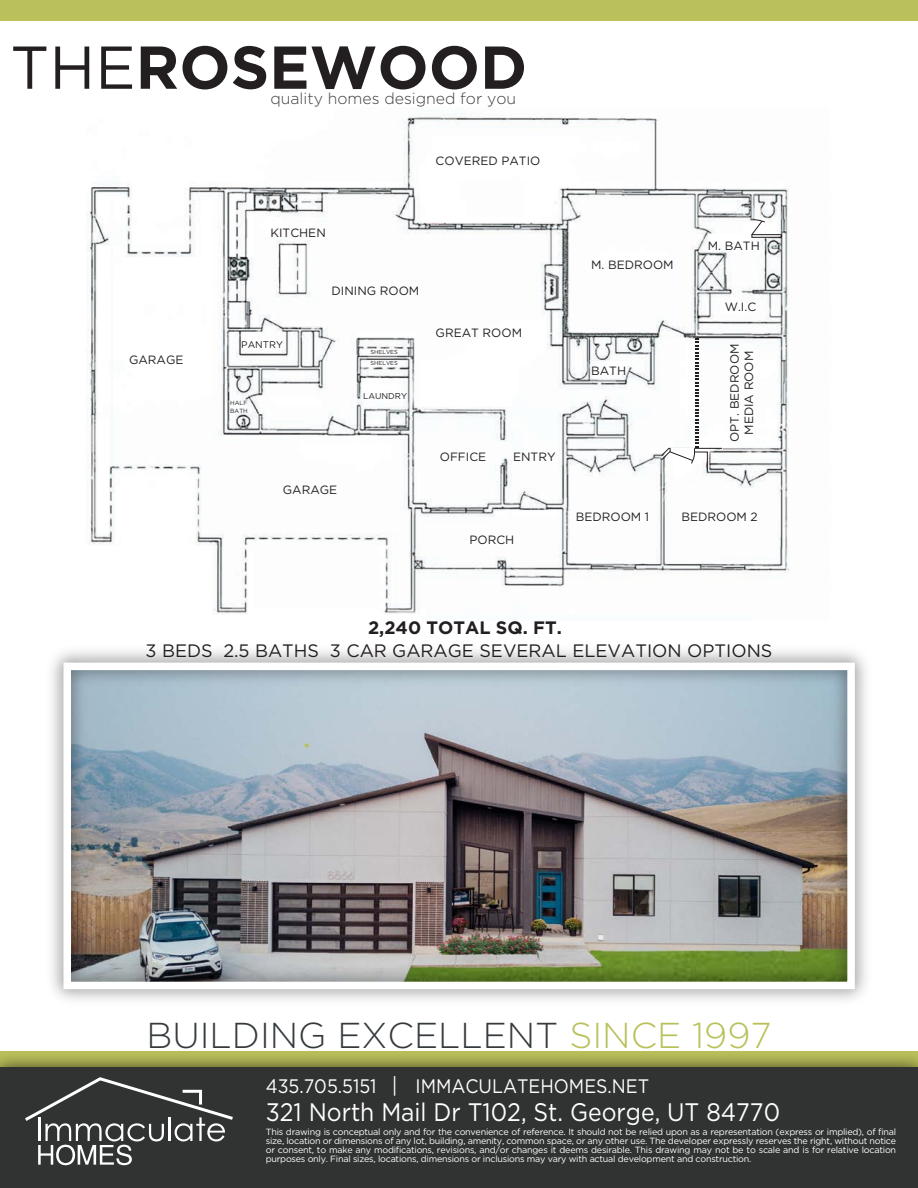
<style>
.page{position:relative;width:918px;height:1188px;background:#fff}
.page>*{position:absolute;margin:0;border:0;box-sizing:border-box;transform-origin:0 0}
.t1{font:700 60.3px "Gotham";color:#231f20}
.t2{font:300 36px "Gotham";color:#353a3d}
.t3{font:25.35px "Gotham";color:#fff;scale:.91 1}
.t4{font:19.5px "Gotham";color:#fff;scale:.91 1}
.t5{font:18px "Gotham";color:#231f20}
.t6{font:700 18px "Gotham";color:#231f20}
.t7{font:300 15.75px "Gotham";color:#3e3e3f}
.t8{font:12px/14.4px "Gotham";color:#231f20;text-align:center}
.t9{font:9.6px "Gotham";color:#231f20}
.t10{font:9px/9px "Gotham";letter-spacing:-.025em;color:#fff;text-align:justify}
.t11{font:8.55px "Gotham";color:#231f20}
.t12{font:6px/7.2px "Gotham";color:#231f20}
.t13{font:5.7px "Gotham";color:#231f20}
.s1{font-weight:400}
.s2{color:#bac15b}
.s3{font-size:21.15px}
</style>
<div class="page">
<img style="left:86px;top:115px;width:703px;height:499px">
<div style="left:0;top:0;width:918px;height:21px;background:#bac15b"></div>
<img style="left:0;top:1051px;width:918px;height:16px">
<div style="left:0;top:1067px;width:918px;height:121px;background:#313232"></div>
<svg style="left:25px;top:1077px;width:208px;height:88px"></svg>
<img style="left:60px;top:659px;width:799px;height:334px">
<svg style="left:305px;top:743px;width:4px;height:5px"></svg>
<svg style="left:660px;top:338px;width:63px;height:134px"></svg>
<div style="left:752px;top:234px;width:30px;height:4px;border:1px solid #231f20"></div>
<svg style="left:751px;top:219px;width:15px;height:17px"></svg>
<h1 class="t1" style="left:10px;top:33px;width:518px"><span class="s1">THE</span>ROSEWOOD</h1>
<h3 class="t7" style="left:270px;top:90px;width:247px">quality homes designed for you</h3>
<h3 class="t8" style="left:129px;top:352px;width:56px">GARAGE</h3>
<h3 class="t8" style="left:436px;top:153px;width:106px">COVERED PATIO</h3>
<h3 class="t8" style="left:270px;top:226px;width:57px">KITCHEN</h3>
<p class="t9" style="left:241px;top:339px;width:43px">PANTRY</p>
<p class="t12" style="left:230px;top:399px;width:19px">HALF<br>BATH</p>
<h3 class="t8" style="left:332px;top:283px;width:89px">DINING ROOM</h3>
<p class="t13" style="left:371px;top:349px;width:29px">SHELVES</p>
<p class="t13" style="left:371px;top:360px;width:29px">SHELVES</p>
<p class="t11" style="left:363px;top:391px;width:46px">LAUNDRY</p>
<h3 class="t8" style="left:283px;top:483px;width:56px">GARAGE</h3>
<h3 class="t8" style="left:436px;top:326px;width:88px">GREAT ROOM</h3>
<h3 class="t8" style="left:440px;top:449px;width:48px">OFFICE</h3>
<h3 class="t8" style="left:513px;top:449px;width:44px">ENTRY</h3>
<h3 class="t8" style="left:469px;top:532px;width:46px">PORCH</h3>
<h3 class="t8" style="left:591px;top:257px;width:84px">M. BEDROOM</h3>
<h3 class="t8" style="left:591px;top:363px;width:37px">BATH</h3>
<h3 class="t8" style="left:708px;top:238px;width:53px">M. BATH</h3>
<h3 class="t8" style="left:725px;top:299px;width:33px">W.I.C</h3>
<h3 class="t8" style="left:727px;top:442px;width:100px;rotate:-90deg">OPT. BEDROOM<br>MEDIA ROOM</h3>
<h3 class="t8" style="left:576px;top:510px;width:75px">BEDROOM 1</h3>
<h3 class="t8" style="left:681px;top:510px;width:78px">BEDROOM 2</h3>
<h3 class="t6" style="left:368px;top:617px;width:195px">2,240 TOTAL SQ. FT.</h3>
<h3 class="t5" style="left:146px;top:640px;width:628px">3 BEDS 2.5 BATHS 3 CAR GARAGE SEVERAL ELEVATION OPTIONS</h3>
<h2 class="t2" style="left:146px;top:1016px;width:627px">BUILDING EXCELLENT <span class="s2">SINCE 1997</span></h2>
<h3 class="t4" style="left:266px;top:1075px;width:423px">435.705.5151 <span class="s3">|</span> IMMACULATEHOMES.NET</h3>
<h3 class="t3" style="left:266px;top:1098px;width:567px">321 North Mail Dr T102, St. George, UT 84770</h3>
<p class="t10" style="left:266px;top:1128px;width:632px">This drawing is conceptual only and for the convenience of reference. It should not be relied upon as a representation (express or implied), of final size, location or dimensions of any lot, building, amenity, common space, or any other use. The developer expressly reserves the right, without notice or consent, to make any modifications, revisions, and/or changes it deems desirable. This drawing may not be to scale and is for relative location purposes only. Final sizes, locations, dimensions or inclusions may vary with actual development and construction.</p>
</div>
